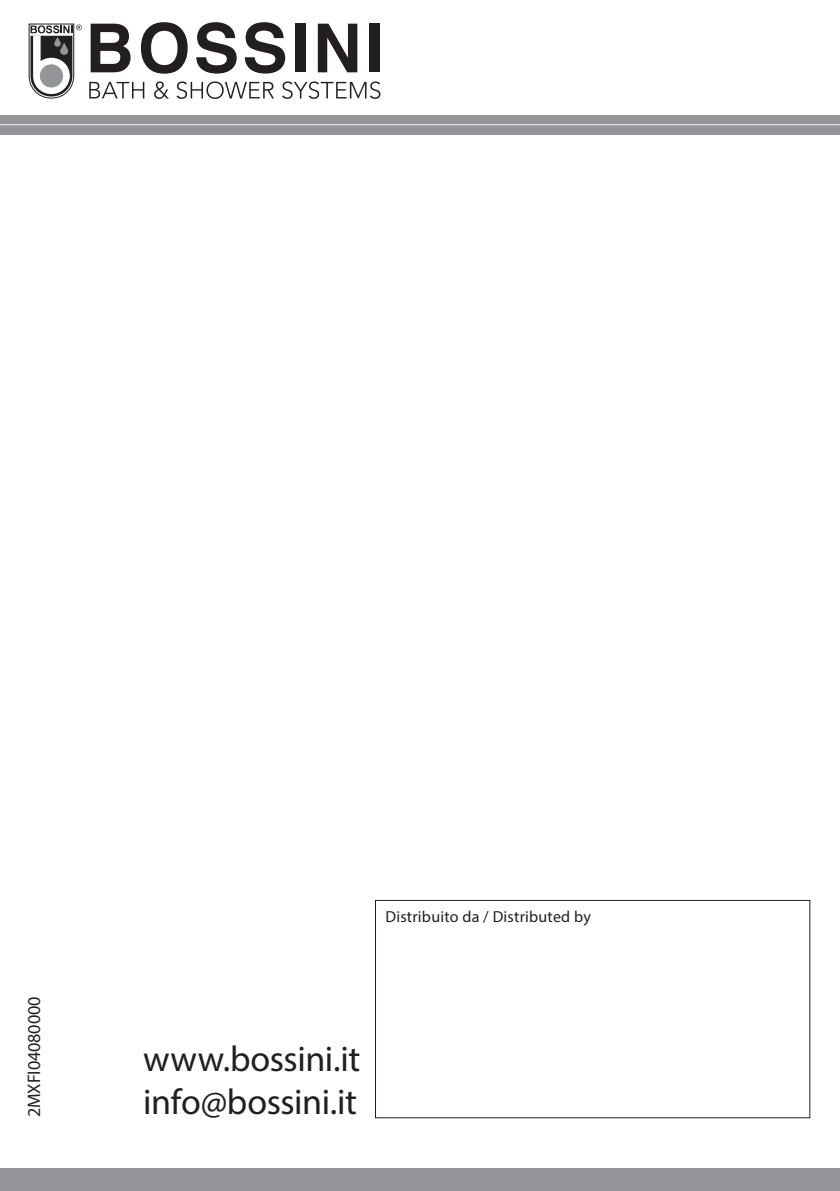
<style>
.page{position:relative;width:840px;height:1191px;background:#fff}
.page>*{position:absolute;margin:0;border:0;box-sizing:border-box;transform-origin:0 0}
.t1{font:36px/43.2px "Myriad Pro";letter-spacing:-.015em;color:#231f20}
.t2{font:18.2px "Myriad Pro";letter-spacing:-.005em;color:#231f20}
.t3{font:16px "Myriad Pro";letter-spacing:.015em;color:#231f20}
</style>
<div class="page">
<div style="left:375px;top:900px;width:434px;height:218px;border:1px solid #231f20"></div>
<div style="left:0;top:115px;width:839px;height:20px;background:#939598"></div>
<hr style="left:0;top:124px;width:839px;height:1px;background:#dcdddf">
<svg style="left:91px;top:24px;width:39px;height:48px"></svg>
<svg style="left:141px;top:22px;width:46px;height:52px"></svg>
<svg style="left:196px;top:22px;width:40px;height:52px"></svg>
<svg style="left:245px;top:22px;width:40px;height:52px"></svg>
<div style="left:295px;top:24px;width:10px;height:48px;background:#231f20"></div>
<svg style="left:317px;top:24px;width:40px;height:48px"></svg>
<div style="left:369px;top:24px;width:10px;height:48px;background:#231f20"></div>
<svg style="left:29px;top:24px;width:53px;height:75px"></svg>
<svg style="left:89px;top:82px;width:55px;height:16px"></svg>
<svg style="left:154px;top:81px;width:15px;height:18px"></svg>
<svg style="left:176px;top:81px;width:98px;height:18px"></svg>
<svg style="left:282px;top:81px;width:98px;height:18px"></svg>
<div style="left:0;top:1168px;width:839px;height:23px;background:#939598"></div>
<p class="t2" style="left:23px;top:1117px;width:122px;rotate:-90deg">2MXFI04080000</p>
<p class="t3" style="left:385px;top:906px;width:207px">Distribuito da / Distributed by</p>
<p class="t1" style="left:143px;top:1036px;width:225px">www.bossini.it info@bossini.it<sup>t</sup></p>
</div>
